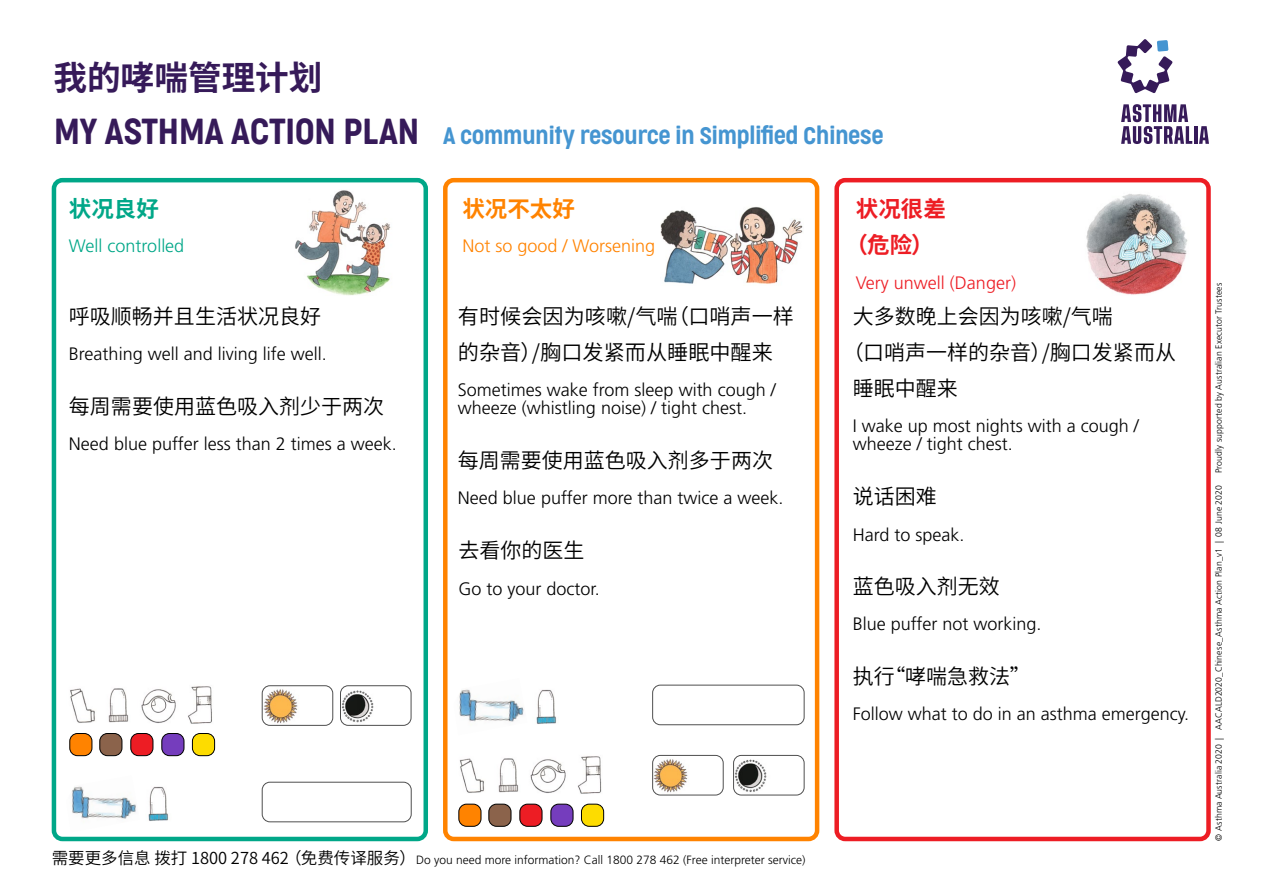
<style>
.page{position:relative;width:1263px;height:893px;background:#fff}
.page>*{position:absolute;margin:0;border:0;box-sizing:border-box;transform-origin:0 0}
.t1{font:700 33.6px "Source Han Sans CN";color:#361a59}
.t2{font:300 22.5px "Cocogoose Condensed";color:#4595d1}
.t3{font:700 22.5px "Source Han Sans CN";color:#ed1d24}
.t4{font:700 22.5px "Source Han Sans CN";color:#ff8300}
.t5{font:700 22.5px "Source Han Sans CN";color:#00a788}
.t6{font:21.15px/36px "Source Han Sans CN";color:#000}
.t7{font:21px "Source Han Sans CN";color:#000}
.t8{font:300 18px/18px "Frutiger LT Std";color:#000}
.t9{font:300 18px "Frutiger LT Std";color:#ff8300}
.t10{font:300 18px "Frutiger LT Std";color:#ed1d24}
.t11{font:300 18px "Frutiger LT Std";color:#00a788}
.t12{font:300 12px "Frutiger LT Std";color:#000}
.t13{font:300 9px "Frutiger LT Std";letter-spacing:.015em;color:#000;scale:.96 1}
.s1{font-size:34.2px;color:#361a59}
.s2{font-family:"Source Han Sans CN";font-weight:400;font-size:16.5px}
</style>
<div class="page">
<img style="left:660px;top:207px;width:143px;height:77px">
<img style="left:578px;top:756px;width:24px;height:38px">
<img style="left:530px;top:759px;width:36px;height:34px">
<img style="left:498px;top:758px;width:21px;height:35px">
<img style="left:459px;top:758px;width:25px;height:35px">
<img style="left:459px;top:689px;width:65px;height:33px">
<img style="left:536px;top:689px;width:21px;height:35px">
<div style="left:652px;top:685px;width:152px;height:40px;border:1px solid #000;border-radius:8px"></div>
<img style="left:1086px;top:194px;width:102px;height:101px">
<img style="left:295px;top:190px;width:96px;height:106px">
<img style="left:188px;top:686px;width:24px;height:38px">
<img style="left:141px;top:689px;width:35px;height:34px">
<img style="left:108px;top:688px;width:21px;height:35px">
<img style="left:70px;top:688px;width:25px;height:35px">
<img style="left:72px;top:786px;width:64px;height:33px">
<img style="left:148px;top:786px;width:21px;height:35px">
<div style="left:262px;top:782px;width:150px;height:40px;border:1px solid #000;border-radius:8px"></div>
<div style="left:70px;top:733px;width:22px;height:23px;background:#ff8300;border-radius:8px"></div>
<div style="left:69px;top:733px;width:23px;height:23px;border:1px solid #000;border-radius:8px"></div>
<div style="left:100px;top:733px;width:22px;height:23px;background:#8b634b;border-radius:8px"></div>
<div style="left:99px;top:733px;width:23px;height:23px;border:1px solid #000;border-radius:8px"></div>
<div style="left:131px;top:733px;width:22px;height:23px;background:#ed1d24;border-radius:8px"></div>
<div style="left:130px;top:733px;width:23px;height:23px;border:1px solid #000;border-radius:8px"></div>
<div style="left:162px;top:733px;width:22px;height:23px;background:#753dbd;border-radius:8px"></div>
<div style="left:161px;top:733px;width:23px;height:23px;border:1px solid #000;border-radius:8px"></div>
<div style="left:192px;top:733px;width:23px;height:23px;background:#fddc00;border-radius:8px"></div>
<div style="left:192px;top:733px;width:23px;height:23px;border:1px solid #000;border-radius:8px"></div>
<div style="left:459px;top:804px;width:22px;height:22px;background:#ff8300;border-radius:8px"></div>
<div style="left:458px;top:804px;width:23px;height:23px;border:1px solid #000;border-radius:8px"></div>
<div style="left:489px;top:804px;width:22px;height:22px;background:#8b634b;border-radius:8px"></div>
<div style="left:488px;top:804px;width:23px;height:23px;border:1px solid #000;border-radius:8px"></div>
<div style="left:520px;top:804px;width:22px;height:22px;background:#ed1d24;border-radius:8px"></div>
<div style="left:519px;top:804px;width:23px;height:23px;border:1px solid #000;border-radius:8px"></div>
<div style="left:551px;top:804px;width:22px;height:22px;background:#753dbd;border-radius:8px"></div>
<div style="left:550px;top:804px;width:23px;height:23px;border:1px solid #000;border-radius:8px"></div>
<div style="left:581px;top:804px;width:23px;height:22px;background:#fddc00;border-radius:8px"></div>
<div style="left:581px;top:804px;width:23px;height:23px;border:1px solid #000;border-radius:8px"></div>
<svg style="left:1121px;top:104px;width:71px;height:40px"></svg>
<hr style="left:1194px;top:126px;width:3px;height:18px;background:#361a59">
<svg style="left:1199px;top:126px;width:10px;height:18px"></svg>
<svg style="left:1117px;top:39px;width:56px;height:54px"></svg>
<div style="left:834px;top:178px;width:377px;height:663px;border:4px solid #ed1d24;border-radius:9px"></div>
<div style="left:443px;top:178px;width:376px;height:663px;border:4px solid #ff8300;border-radius:9px"></div>
<div style="left:52px;top:178px;width:376px;height:663px;border:4px solid #00a788;border-radius:9px"></div>
<img style="left:652px;top:758px;width:36px;height:35px">
<img style="left:733px;top:757px;width:38px;height:39px">
<div style="left:652px;top:755px;width:71px;height:40px;border:1px solid #000;border-radius:8px"></div>
<div style="left:733px;top:755px;width:71px;height:40px;border:1px solid #000;border-radius:8px"></div>
<img style="left:262px;top:688px;width:36px;height:36px">
<img style="left:342px;top:688px;width:32px;height:36px">
<div style="left:262px;top:685px;width:71px;height:41px;border:1px solid #000;border-radius:8px"></div>
<div style="left:340px;top:685px;width:71px;height:41px;border:1px solid #000;border-radius:8px"></div>
<h1 class="t1" style="left:54px;top:59px;width:270px">我的哮喘管理计划</h1>
<p class="t2" style="left:54px;top:120px;width:831px"><span class="s1">MY ASTHMA ACTION PLAN</span> A community resource in Simplified Chinese</p>
<p class="t5" style="left:69px;top:197px;width:91px">状况良好</p>
<p class="t4" style="left:462px;top:197px;width:114px">状况不太好</p>
<p class="t3" style="left:856px;top:197px;width:91px">状况很差</p>
<p class="t11" style="left:69px;top:235px;width:117px">Well controlled</p>
<p class="t3" style="left:846px;top:233px;width:90px">（危险）</p>
<p class="t9" style="left:462px;top:235px;width:194px">Not so good / Worsening</p>
<p class="t10" style="left:856px;top:273px;width:162px">Very unwell (Danger)</p>
<p class="t7" style="left:69px;top:304px;width:254px">呼吸顺畅并且生活状况良好</p>
<p class="t6" style="left:458px;top:299px;width:338px">有时候会因为咳嗽/气喘（口哨声一样的杂音）/胸口发紧而从睡眠中醒来</p>
<p class="t7" style="left:853px;top:304px;width:262px">大多数晚上会因为咳嗽/气喘</p>
<p class="t7" style="left:843px;top:340px;width:334px">（口哨声一样的杂音）/胸口发紧而从</p>
<p class="t7" style="left:853px;top:376px;width:106px">睡眠中醒来</p>
<p class="t8" style="left:69px;top:345px;width:259px">Breathing well and living life well.</p>
<p class="t8" style="left:458px;top:381px;width:319px">Sometimes wake from sleep with cough / wheeze (whistling noise) / tight chest.</p>
<p class="t7" style="left:69px;top:394px;width:316px">每周需要使用蓝色吸入剂少于两次</p>
<p class="t8" style="left:853px;top:417px;width:288px">I wake up most nights with a cough / wheeze / tight chest.</p>
<p class="t8" style="left:69px;top:435px;width:329px">Need blue puffer less than 2 times a week.</p>
<p class="t7" style="left:458px;top:448px;width:317px">每周需要使用蓝色吸入剂多于两次</p>
<p class="t8" style="left:458px;top:489px;width:327px">Need blue puffer more than twice a week.</p>
<p class="t7" style="left:458px;top:538px;width:127px">去看你的医生</p>
<p class="t8" style="left:458px;top:580px;width:143px">Go to your doctor.</p>
<p class="t7" style="left:853px;top:484px;width:85px">说话困难</p>
<p class="t8" style="left:853px;top:526px;width:113px">Hard to speak.</p>
<p class="t7" style="left:853px;top:574px;width:148px">蓝色吸入剂无效</p>
<p class="t8" style="left:853px;top:615px;width:190px">Blue puffer not working.</p>
<p class="t7" style="left:853px;top:664px;width:180px">执行“哮喘急救法”</p>
<p class="t8" style="left:853px;top:705px;width:338px">Follow what to do in an asthma emergency.</p>
<p class="t12" style="left:52px;top:853px;width:755px"><span class="s2">需要更多信息 拨打 1800 278 462 （免费传译服务）</span>Do you need more information? Call 1800 278 462 (Free interpreter service)</p>
<p class="t13" style="left:1214px;top:473px;width:200px;rotate:-90deg">Proudly supported by Australian Executor Trustees</p>
<p class="t13" style="left:1214px;top:841px;width:372px;rotate:-90deg">© Asthma Australia 2020 | AACALD2020_Chinese_Asthma Action Plan_v1 | 08 June 2020</p>
</div>
